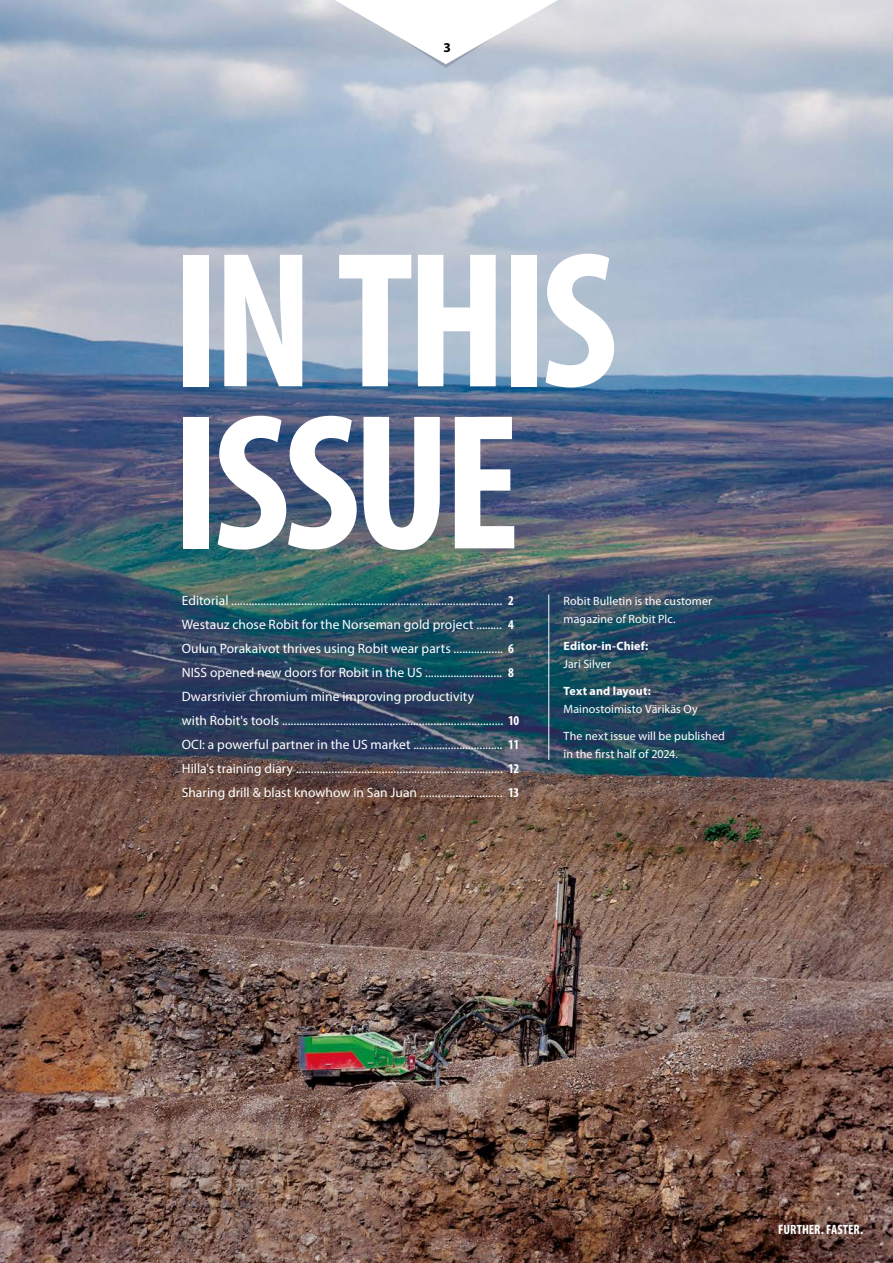
<style>
.page{position:relative;width:893px;height:1263px;background:#fff}
.page>*{position:absolute;margin:0;border:0;box-sizing:border-box;transform-origin:0 0}
.t1{font:700 condensed 195px/162px "Myriad Pro";letter-spacing:-.035em;color:#fff}
.t2{font:13.5px/24px "Myriad Pro";letter-spacing:.005em;color:#fff}
.t3{font:700 condensed 13.5px "Myriad Pro";color:#fff}
.t4{font:700 13.5px "Myriad Pro";color:#000}
.t5{font:12px/18px "Myriad Pro";letter-spacing:.01em;color:#fff}
.t6{font:700 12px "Myriad Pro";letter-spacing:.015em;color:#fff}
.s1{font-weight:700;font-stretch:condensed}
</style>
<div class="page">
<img style="left:0;top:0;width:893px;height:1263px">
<svg style="left:313px;top:0;width:268px;height:68px"></svg>
<hr style="left:548px;top:594px;width:1px;height:166px;background:#fff">
<p class="t4" style="left:443px;top:39px;width:9px">3</p>
<h1 class="t1" style="left:172px;top:236px;width:447px">IN THIS<br>ISSUE</h1>
<p class="t2" style="left:182px;top:588px;width:339px">Editorial ............................................................................................. <span class="s1">2<br></span>Westauz chose Robit for the Norseman gold project .........<br>Oulun Porakaivot thrives using Robit wear parts ................. <span class="s1">6<br></span>NISS opened new doors for Robit in the US ...........................<br>Dwarsrivier chromium mine improving productivity<br>with Robit's tools ............................................................................ <span class="s1">10<br></span>OCI: a powerful partner in the US market ............................... <span class="s1">11<br></span>Hilla's training diary ...................................................................... <span class="s1">12<br></span>Sharing drill &amp; blast knowhow in San Juan ............................ <span class="s1">13</span></p>
<p class="t3" style="left:508px;top:616px;width:7px">4</p>
<p class="t3" style="left:508px;top:664px;width:7px">8</p>
<p class="t5" style="left:564px;top:592px;width:150px">Robit Bulletin is the customer magazine of Robit Plc.</p>
<p class="t6" style="left:564px;top:638px;width:86px">Editor-in-Chief:</p>
<p class="t5" style="left:564px;top:655px;width:49px">Jari Silver</p>
<p class="t6" style="left:564px;top:683px;width:89px">Text and layout:</p>
<p class="t5" style="left:564px;top:700px;width:136px">Mainostoimisto Värikäs Oy</p>
<p class="t5" style="left:564px;top:727px;width:163px">The next issue will be published in the first half of 2024.</p>
<p class="t3" style="left:778px;top:1221px;width:86px">FURTHER. FASTER.</p>
</div>
